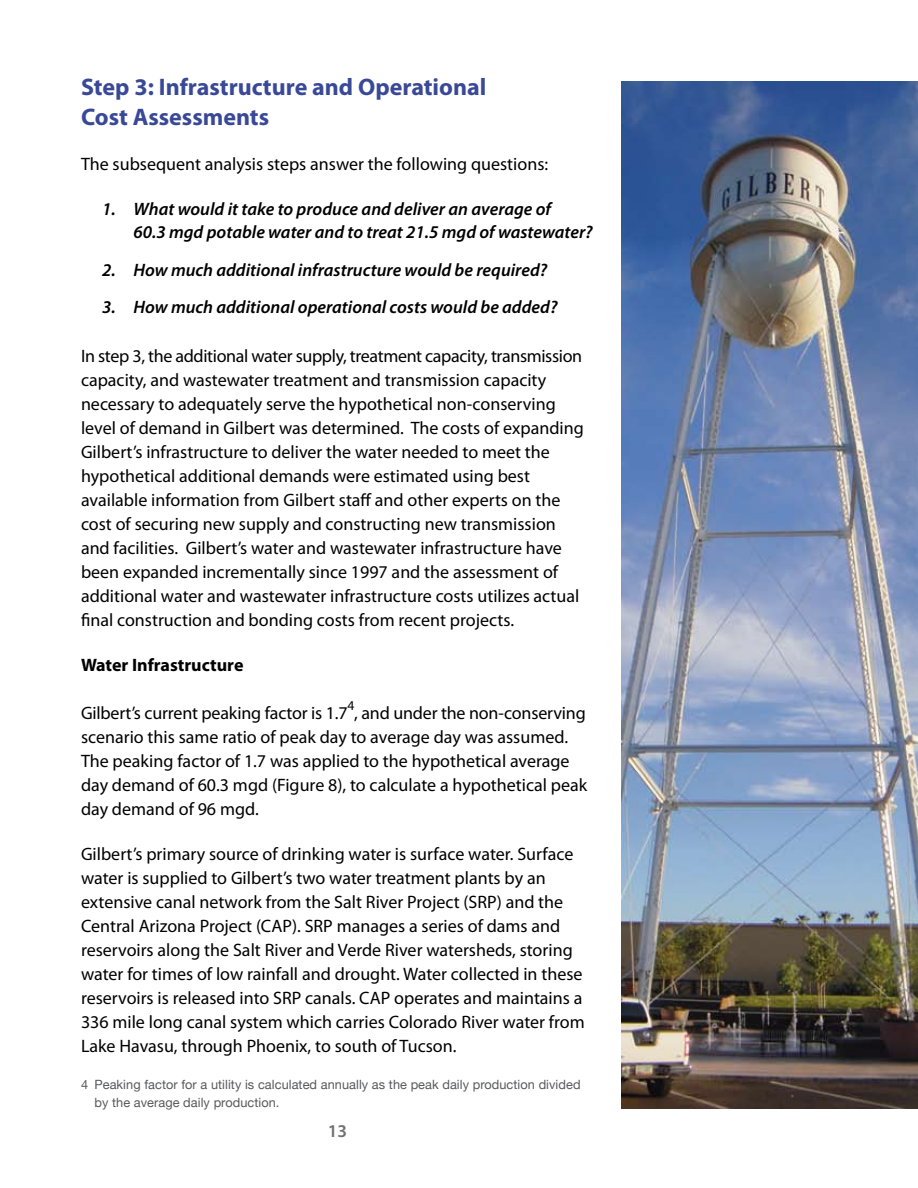
<style>
.page{position:relative;width:918px;height:1188px;background:#fff}
.page>*{position:absolute;margin:0;border:0;box-sizing:border-box;transform-origin:0 0}
.t1{font:700 24px/30px "Myriad Pro";color:#394997}
.t2{font:18px/24px "Myriad Pro";color:#000}
.t3{font:italic 600 18px/24px "Myriad Pro";color:#000}
.t4{font:700 18px "Myriad Pro";color:#000}
.t5{font:600 18px "Myriad Pro";color:#6f7073}
.t6{font:13.5px "Myriad Pro";color:#000}
.t7{font:12.75px/18px "Helvetica Neue";letter-spacing:.005em;color:#58595b}
</style>
<div class="page">
<img style="left:621px;top:81px;width:297px;height:1027px">
<h1 class="t1" style="left:81px;top:71px;width:407px">Step 3: Infrastructure and Operational<br>Cost Assessments</h1>
<p class="t2" style="left:81px;top:151px;width:469px">The subsequent analysis steps answer the following questions:</p>
<p class="t3" style="left:134px;top:196px;width:461px;text-indent:-32px">1. What would it take to produce and deliver an average of<br>60.3 mgd potable water and to treat 21.5 mgd of wastewater?</p>
<p class="t3" style="left:102px;top:257px;width:447px">2. How much additional infrastructure would be required?</p>
<p class="t3" style="left:102px;top:295px;width:457px">3. How much additional operational costs would be added?</p>
<p class="t2" style="left:81px;top:343px;width:504px">In step 3, the additional water supply, treatment capacity, transmission capacity, and wastewater treatment and transmission capacity necessary to adequately serve the hypothetical non-conserving level of demand in Gilbert was determined. The costs of expanding Gilbert’s infrastructure to deliver the water needed to meet the hypothetical additional demands were estimated using best available information from Gilbert staff and other experts on the cost of securing new supply and constructing new transmission and facilities. Gilbert’s water and wastewater infrastructure have been expanded incrementally since 1997 and the assessment of additional water and wastewater infrastructure costs utilizes actual final construction and bonding costs from recent projects.</p>
<p class="t4" style="left:81px;top:653px;width:164px">Water Infrastructure</p>
<p class="t2" style="left:81px;top:700px;width:506px">Gilbert’s current peaking factor is 1.7 , and under the non-conserving</p>
<p class="t6" style="left:347px;top:697px;width:8px">4</p>
<p class="t2" style="left:81px;top:724px;width:508px">scenario this same ratio of peak day to average day was assumed.<br>The peaking factor of 1.7 was applied to the hypothetical average day demand of 60.3 mgd (Figure 8), to calculate a hypothetical peak day demand of 96 mgd.</p>
<p class="t2" style="left:81px;top:841px;width:505px">Gilbert’s primary source of drinking water is surface water. Surface water is supplied to Gilbert’s two water treatment plants by an extensive canal network from the Salt River Project (SRP) and the Central Arizona Project (CAP). SRP manages a series of dams and reservoirs along the Salt River and Verde River watersheds, storing water for times of low rainfall and drought. Water collected in these reservoirs is released into SRP canals. CAP operates and maintains a 336 mile long canal system which carries Colorado River water from Lake Havasu, through Phoenix, to south of Tucson.</p>
<p class="t7" style="left:95px;top:1075px;width:488px;text-indent:-14px">4 Peaking factor for a utility is calculated annually as the peak daily production divided by the average daily production.</p>
<p class="t5" style="left:328px;top:1120px;width:21px">13</p>
</div>
